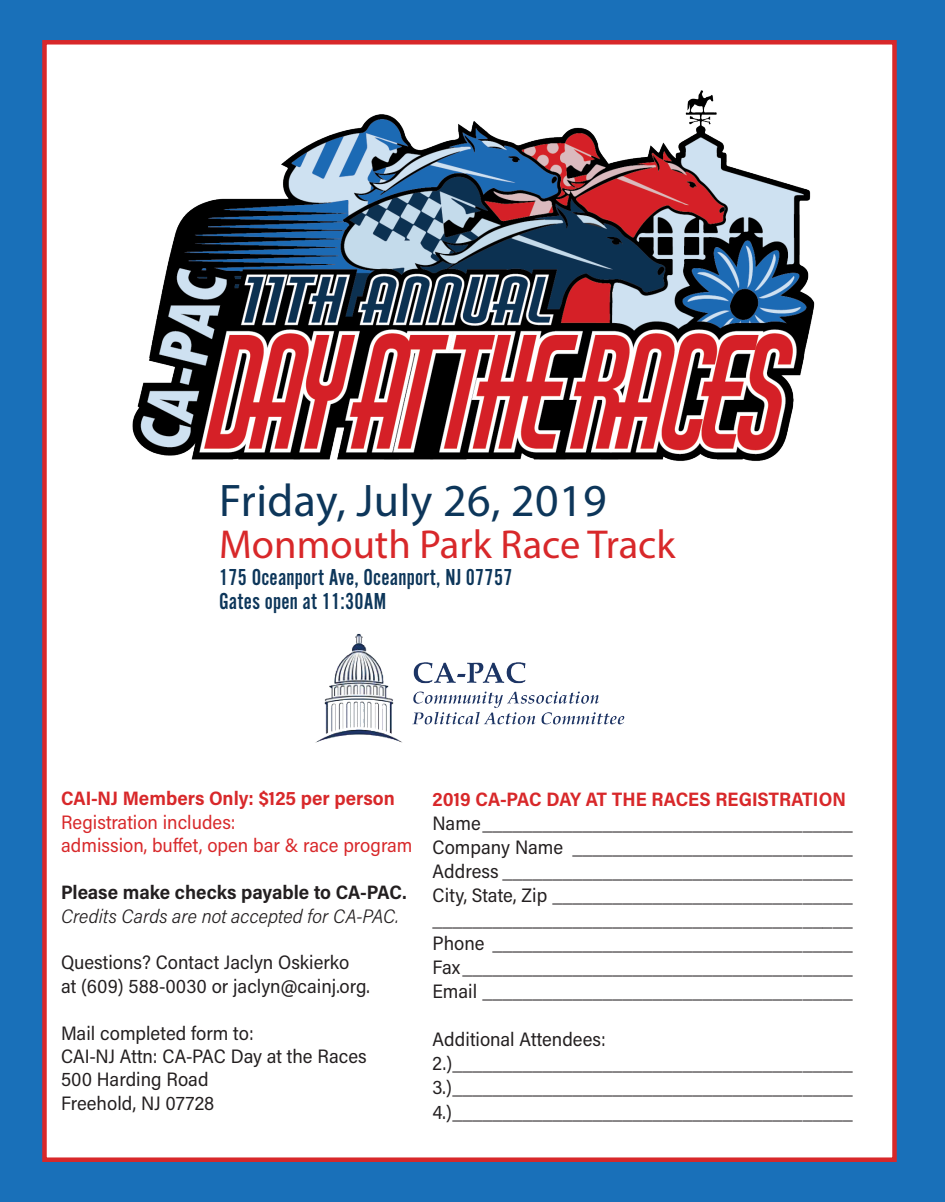
<style>
.page{position:relative;width:945px;height:1202px;background:#1970b9}
.page>*{position:absolute;margin:0;border:0;box-sizing:border-box;transform-origin:0 0}
.t1{font:45.9px "Myriad Pro";letter-spacing:.01em;color:#0d365a}
.t2{font:40.5px "Myriad Pro";color:#d8282a}
.t3{font:24px "Alternate Got No 2 D";letter-spacing:.01em;color:#0d365a}
.t4{font:19.5px "Acumin Pro Semi Cond";color:#231f20}
.t5{font:italic 300 19.5px/23.4px "Acumin Pro Semi Cond";letter-spacing:.005em;color:#231f20}
.t6{font:700 19.5px "Acumin Pro Semi Cond";color:#d8282a}
.t7{font:19.5px "Acumin Pro Semi Cond";color:#d8282a}
.s1{font-weight:700;font-style:normal}
</style>
<div class="page">
<div style="left:42px;top:40px;width:855px;height:1121px;background:#fff;border:4px solid #d8282a"></div>
<img style="left:315px;top:633px;width:310px;height:110px">
<img style="left:132px;top:90px;width:683px;height:371px">
<p class="t1" style="left:219px;top:472px;width:389px">Friday, July 26, 2019</p>
<p class="t2" style="left:219px;top:519px;width:458px">Monmouth Park Race Track</p>
<p class="t3" style="left:219px;top:564px;width:295px">175 Oceanport Ave, Oceanport, NJ 07757</p>
<p class="t3" style="left:219px;top:588px;width:168px">Gates open at 11:30AM</p>
<p class="t6" style="left:61px;top:785px;width:335px">CAI-NJ Members Only: $125 per person</p>
<p class="t7" style="left:61px;top:808px;width:176px">Registration includes:</p>
<p class="t7" style="left:61px;top:832px;width:353px">admission, buffet, open bar &amp; race program</p>
<p class="t5" style="left:61px;top:879px;width:347px"><span class="s1">Please make checks payable to CA-PAC.<br></span>Credits Cards are not accepted for CA-PAC.</p>
<p class="t4" style="left:61px;top:949px;width:290px">Questions? Contact Jaclyn Oskierko</p>
<p class="t4" style="left:61px;top:972px;width:310px">at (609) 588-0030 or jaclyn@cainj.org.</p>
<p class="t4" style="left:61px;top:1019px;width:194px">Mail completed form to:</p>
<p class="t4" style="left:61px;top:1042px;width:307px">CAI-NJ Attn: CA-PAC Day at the Races</p>
<p class="t4" style="left:61px;top:1066px;width:149px">500 Harding Road</p>
<p class="t4" style="left:61px;top:1089px;width:155px">Freehold, NJ 07728</p>
<p class="t6" style="left:433px;top:785px;width:415px">2019 CA-PAC DAY AT THE RACES REGISTRATION</p>
<p class="t4" style="left:433px;top:809px;width:422px">Name_____________________________________</p>
<p class="t4" style="left:433px;top:833px;width:422px">Company Name ____________________________</p>
<p class="t4" style="left:433px;top:857px;width:422px">Address ___________________________________</p>
<p class="t4" style="left:433px;top:881px;width:422px">City, State, Zip ______________________________</p>
<p class="t4" style="left:433px;top:905px;width:422px">__________________________________________</p>
<p class="t4" style="left:433px;top:929px;width:422px">Phone ____________________________________</p>
<p class="t4" style="left:433px;top:953px;width:422px">Fax _______________________________________</p>
<p class="t4" style="left:433px;top:977px;width:422px">Email _____________________________________</p>
<p class="t4" style="left:433px;top:1025px;width:175px">Additional Attendees:</p>
<p class="t4" style="left:433px;top:1049px;width:422px">2.)________________________________________</p>
<p class="t4" style="left:433px;top:1073px;width:422px">3.)________________________________________</p>
<p class="t4" style="left:433px;top:1098px;width:422px">4.)________________________________________</p>
</div>
